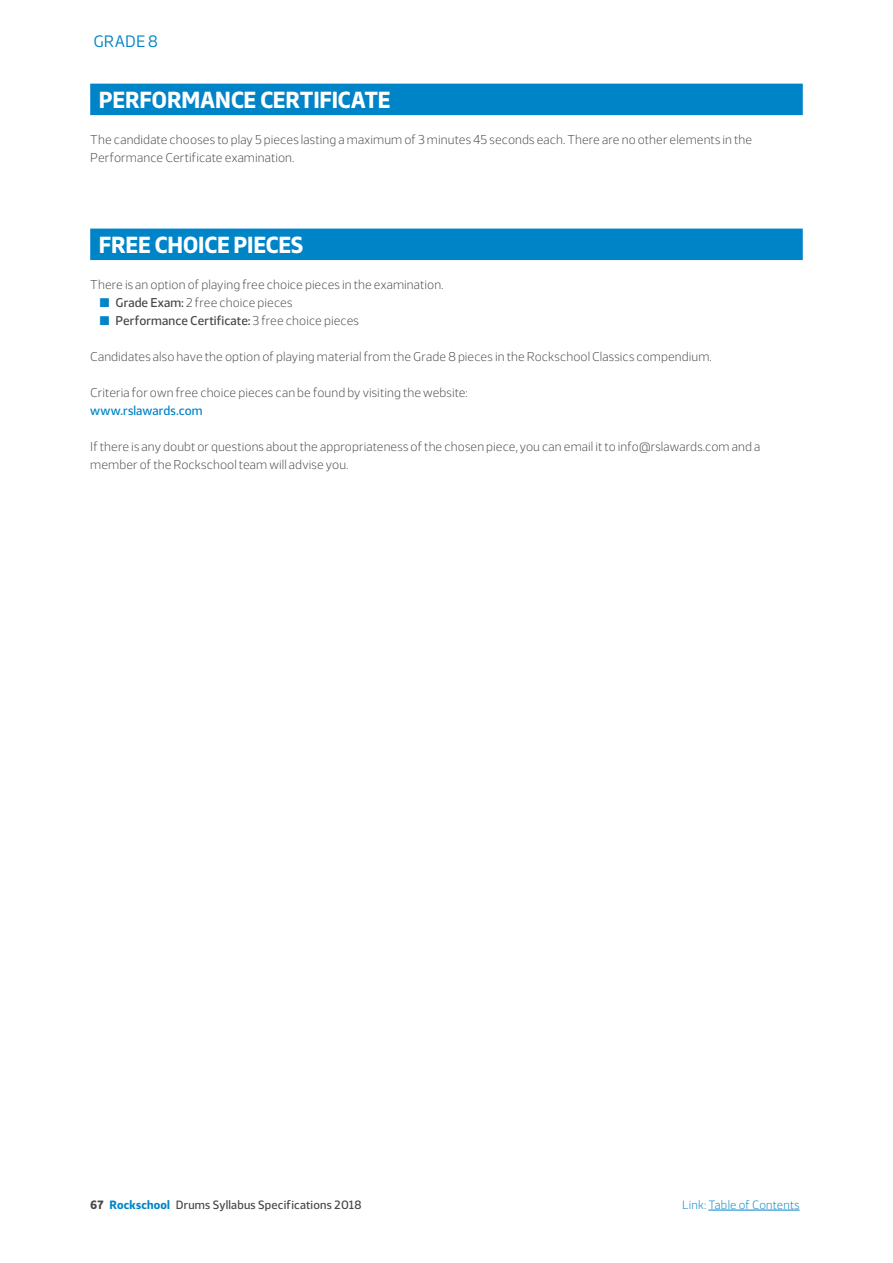
<style>
.page{position:relative;width:893px;height:1263px;background:#fff}
.page>*{position:absolute;margin:0;border:0;box-sizing:border-box;transform-origin:0 0}
.t1{font:700 23.25px "Webnar";letter-spacing:-.01em;color:#fff}
.t2{font:16.5px "Webnar";color:#0084c8}
.t3{font:300 12.75px/18px "Webnar";letter-spacing:.005em;color:#484847}
.t4{font:500 12.75px "Webnar";letter-spacing:.005em;color:#0084c8}
.t5{font:500 12px "Webnar";letter-spacing:.02em;color:#484847}
.t6{font:300 12px "Webnar";letter-spacing:.015em;color:#0084c8}
.s1{font-weight:500}
.s2{font-weight:700}
.s3{font-weight:700;color:#0084c8}
</style>
<div class="page">
<hr style="left:708px;top:1210px;width:92px;height:1px;background:#0084c8">
<div style="left:90px;top:84px;width:713px;height:31px;background:#0084c8"></div>
<div style="left:90px;top:229px;width:713px;height:31px;background:#0084c8"></div>
<p class="t2" style="left:93px;top:29px;width:22px">GRADE</p>
<p class="t2" style="left:148px;top:29px;width:11px">8</p>
<h1 class="t1" style="left:99px;top:81px;width:293px">PERFORMANCE CERTIFICATE</h1>
<p class="t3" style="left:90px;top:130px;width:664px">The candidate chooses to play 5 pieces lasting a maximum of 3 minutes 45 seconds each. There are no other elements in the<br>Performance Certificate examination.</p>
<h1 class="t1" style="left:99px;top:226px;width:206px">FREE CHOICE PIECES</h1>
<p class="t3" style="left:115px;top:274px;width:329px;text-indent:-25px">There is an option of playing free choice pieces in the examination.<br><span class="s1">Grade Exam:</span> 2 free choice pieces<br><span class="s1">Performance Certificate:</span> 3 free choice pieces</p>
<p class="t3" style="left:90px;top:346px;width:623px">Candidates also have the option of playing material from the Grade 8 pieces in the Rockschool Classics compendium.</p>
<p class="t3" style="left:90px;top:383px;width:379px">Criteria for own free choice pieces can be found by visiting the website:</p>
<p class="t4" style="left:90px;top:401px;width:114px">www.rslawards.com</p>
<p class="t3" style="left:90px;top:437px;width:672px">If there is any doubt or questions about the appropriateness of the chosen piece, you can email it to info@rslawards.com and a member of the Rockschool team will advise you.</p>
<p class="t5" style="left:90px;top:1195px;width:273px"><span class="s2">67</span> <span class="s3">Rockschool</span> Drums Syllabus Specifications 2018</p>
<p class="t6" style="left:682px;top:1196px;width:119px">Link: Table of Contents</p>
</div>
